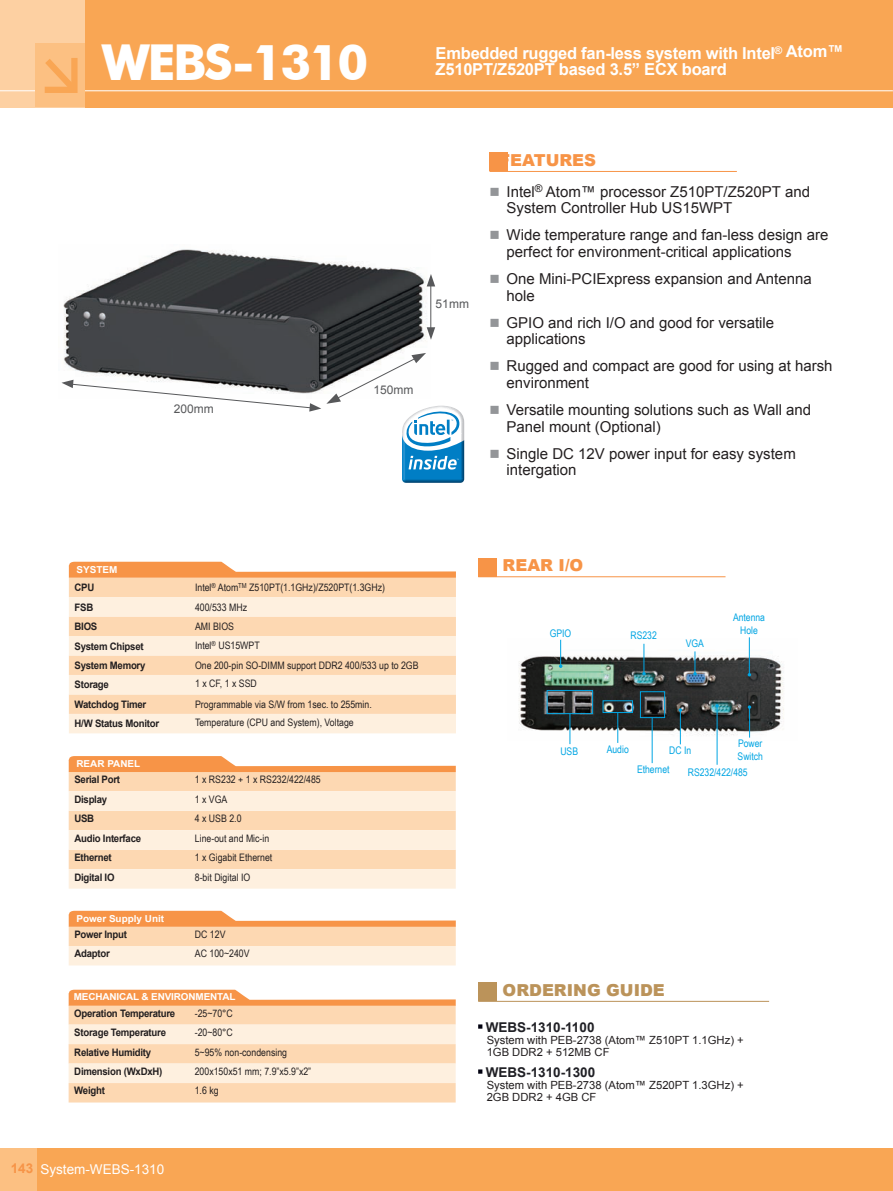
<style>
.page{position:relative;width:893px;height:1191px;background:#fff}
.page>*{position:absolute;margin:0;border:0;box-sizing:border-box;transform-origin:0 0}
.t1{font:700 49.5px "Futura BT";letter-spacing:-.05em;color:#fff}
.t2{font:700 16.5px/16.5px "Arial";letter-spacing:-.015em;color:#fff}
.t3{font:900 16.5px "Arial";color:#f79447}
.t4{font:900 16.5px "Arial";color:#bb935a}
.t5{font:15px/16.5px "Arial";color:#231f20}
.t6{font:700 13.5px "Arial";color:#202025}
.t7{font:13.5px "Arial";color:#fff}
.t8{font:700 13.5px "Arial";color:#f79447}
.t9{font:12px "Arial";color:#57585a}
.t10{font:11.25px/12px "Arial";color:#231f20}
.t11{font:10.5px/12.6px "Arial Narrow";color:#00a5e3}
.t12{font:10.35px "Arial Narrow";color:#231f20;scale:1.04 1}
.t13{font:700 10.35px "Arial";letter-spacing:-.025em;color:#231f20;scale:.93 1}
.t14{font:700 9.6px "Arial";color:#fff;scale:1.04 1}
.s1{color:#939598}
</style>
<div class="page">
<div style="left:0;top:1148px;width:893px;height:43px;background:#f9a654"></div>
<div style="left:0;top:1148px;width:36px;height:43px;background:#fcc082"></div>
<div style="left:0;top:0;width:893px;height:107px;background:#f9a654"></div>
<div style="left:0;top:0;width:85px;height:107px;background:#fdd0a2"></div>
<hr style="left:0;top:91px;width:893px;height:1px;background:#fff">
<div style="left:35px;top:44px;width:50px;height:63px;background:#fcc082"></div>
<svg style="left:44px;top:58px;width:34px;height:35px"></svg>
<svg style="left:478px;top:1024px;width:4px;height:4px"></svg>
<svg style="left:478px;top:1069px;width:4px;height:4px"></svg>
<hr style="left:489px;top:171px;width:248px;height:1px;background:#f79447">
<div style="left:489px;top:152px;width:19px;height:19px;background:#f79447"></div>
<img style="left:61px;top:249px;width:369px;height:134px">
<svg style="left:427px;top:327px;width:8px;height:13px"></svg>
<svg style="left:427px;top:274px;width:8px;height:12px"></svg>
<hr style="left:430px;top:281px;width:1px;height:55px;background:#57585a">
<img style="left:519px;top:638px;width:265px;height:102px">
<div style="left:69px;top:578px;width:387px;height:19px;background:#fdd8b2"></div>
<svg style="left:69px;top:597px;width:387px;height:136px;background:#fde5cc"></svg>
<hr style="left:652px;top:717px;width:1px;height:46px;background:#00a5e3">
<hr style="left:617px;top:713px;width:1px;height:30px;background:#00a5e3">
<hr style="left:570px;top:713px;width:1px;height:31px;background:#00a5e3">
<svg style="left:559px;top:640px;width:3px;height:28px"></svg>
<div style="left:640px;top:691px;width:25px;height:27px;border:1px solid #00a5e3"></div>
<div style="left:547px;top:690px;width:46px;height:24px;border:1px solid #00a5e3"></div>
<div style="left:603px;top:700px;width:30px;height:13px;border:1px solid #00a5e3"></div>
<hr style="left:478px;top:1001px;width:291px;height:1px;background:#bb935a">
<div style="left:478px;top:982px;width:19px;height:19px;background:#bb935a"></div>
<hr style="left:478px;top:576px;width:247px;height:1px;background:#f79447">
<div style="left:478px;top:558px;width:19px;height:18px;background:#f79447"></div>
<svg style="left:68px;top:562px;width:388px;height:16px"></svg>
<svg style="left:68px;top:756px;width:388px;height:132px;background:#fddfc1"></svg>
<svg style="left:68px;top:910px;width:388px;height:55px;background:#fcd8b7"></svg>
<svg style="left:68px;top:989px;width:388px;height:113px;background:#fcdcbc"></svg>
<hr style="left:749px;top:707px;width:1px;height:30px;background:#00a5e3">
<hr style="left:680px;top:710px;width:1px;height:34px;background:#00a5e3">
<hr style="left:717px;top:706px;width:1px;height:58px;background:#00a5e3">
<svg style="left:642px;top:644px;width:4px;height:31px"></svg>
<svg style="left:693px;top:651px;width:4px;height:24px"></svg>
<hr style="left:749px;top:637px;width:1px;height:37px;background:#00a5e3">
<svg style="left:62px;top:353px;width:402px;height:129px"></svg>
<h1 class="t1" style="left:102px;top:32px;width:268px">WEBS-1310</h1>
<p class="t2" style="left:436px;top:45px;width:409px">Embedded rugged fan-less system with Intel<sup>®</sup> Atom™<br>Z510PT/Z520PT based 3.5” ECX board</p>
<p class="t9" style="left:174px;top:400px;width:42px">200mm</p>
<p class="t9" style="left:373px;top:382px;width:42px">150mm</p>
<p class="t9" style="left:436px;top:296px;width:35px">51mm</p>
<p class="t3" style="left:499px;top:148px;width:98px">FEATURES</p>
<p class="t5" style="left:506px;top:183px;width:305px;text-indent:-17px"><span class="s1">■</span> Intel<sup>®</sup> Atom™ processor Z510PT/Z520PT and<br>System Controller Hub US15WPT</p>
<p class="t5" style="left:506px;top:227px;width:323px;text-indent:-17px"><span class="s1">■</span> Wide temperature range and fan-less design are perfect for environment-critical applications</p>
<p class="t5" style="left:506px;top:271px;width:307px;text-indent:-17px"><span class="s1">■</span> One Mini-PCIExpress expansion and Antenna hole</p>
<p class="t5" style="left:506px;top:314px;width:269px;text-indent:-17px"><span class="s1">■</span> GPIO and rich I/O and good for versatile applications</p>
<p class="t5" style="left:506px;top:358px;width:328px;text-indent:-17px"><span class="s1">■</span> Rugged and compact are good for using at harsh environment</p>
<p class="t5" style="left:506px;top:402px;width:306px;text-indent:-17px"><span class="s1">■</span> Versatile mounting solutions such as Wall and<br>Panel mount (Optional)</p>
<p class="t5" style="left:506px;top:445px;width:291px;text-indent:-17px"><span class="s1">■</span> Single DC 12V power input for easy system intergation</p>
<p class="t14" style="left:77px;top:563px;width:41px">SYSTEM</p>
<p class="t3" style="left:503px;top:553px;width:82px">REAR I/O</p>
<p class="t13" style="left:75px;top:580px;width:23px">CPU</p>
<p class="t12" style="left:195px;top:580px;width:184px">Intel<sup>®</sup> Atom<sup>TM</sup> Z510PT(1.1GHz)/Z520PT(1.3GHz)</p>
<p class="t13" style="left:75px;top:600px;width:22px">FSB</p>
<p class="t12" style="left:195px;top:599px;width:52px">400/533 MHz</p>
<p class="t13" style="left:75px;top:619px;width:26px">BIOS</p>
<p class="t12" style="left:195px;top:619px;width:39px">AMI BIOS</p>
<p class="t13" style="left:75px;top:639px;width:76px">System Chipset</p>
<p class="t12" style="left:195px;top:637px;width:64px">Intel<sup>®</sup> US15WPT</p>
<p class="t13" style="left:75px;top:658px;width:78px">System Memory</p>
<p class="t12" style="left:195px;top:657px;width:216px">One 200-pin SO-DIMM support DDR2 400/533 up to 2GB</p>
<p class="t13" style="left:75px;top:678px;width:38px">Storage</p>
<p class="t12" style="left:195px;top:676px;width:61px">1 x CF, 1 x SSD</p>
<p class="t13" style="left:75px;top:697px;width:79px">Watchdog Timer</p>
<p class="t12" style="left:195px;top:696px;width:172px">Programmable via S/W from 1sec. to 255min.</p>
<p class="t13" style="left:75px;top:717px;width:93px">H/W Status Monitor</p>
<p class="t12" style="left:195px;top:715px;width:154px">Temperature (CPU and System), Voltage</p>
<p class="t11" style="left:550px;top:626px;width:23px">GPIO</p>
<p class="t11" style="left:630px;top:629px;width:28px">RS232</p>
<p class="t11" style="left:686px;top:636px;width:20px">VGA</p>
<p class="t11" style="left:733px;top:610px;width:34px;text-align:center">Antenna<br>Hole</p>
<p class="t14" style="left:76px;top:757px;width:63px">REAR PANEL</p>
<p class="t13" style="left:74px;top:772px;width:51px">Serial Port</p>
<p class="t12" style="left:195px;top:772px;width:123px">1 x RS232 + 1 x RS232/422/485</p>
<p class="t13" style="left:74px;top:792px;width:37px">Display</p>
<p class="t12" style="left:195px;top:791px;width:33px">1 x VGA</p>
<p class="t13" style="left:74px;top:811px;width:23px">USB</p>
<p class="t12" style="left:195px;top:811px;width:46px">4 x USB 2.0</p>
<p class="t13" style="left:74px;top:831px;width:73px">Audio Interface</p>
<p class="t12" style="left:195px;top:830px;width:73px">Line-out and Mic-in</p>
<p class="t13" style="left:74px;top:850px;width:42px">Ethernet</p>
<p class="t12" style="left:195px;top:850px;width:76px">1 x Gigabit Ethernet</p>
<p class="t13" style="left:74px;top:870px;width:45px">Digital IO</p>
<p class="t12" style="left:195px;top:869px;width:55px">8-bit Digital IO</p>
<p class="t14" style="left:76px;top:912px;width:86px">Power Supply Unit</p>
<p class="t13" style="left:74px;top:927px;width:58px">Power Input</p>
<p class="t12" style="left:195px;top:926px;width:31px">DC 12V</p>
<p class="t13" style="left:74px;top:947px;width:40px">Adaptor</p>
<p class="t12" style="left:195px;top:946px;width:54px">AC 100~240V</p>
<p class="t14" style="left:74px;top:990px;width:157px">MECHANICAL &amp; ENVIRONMENTAL</p>
<p class="t13" style="left:74px;top:1006px;width:110px">Operation Temperature</p>
<p class="t12" style="left:195px;top:1005px;width:38px">-25~70°C</p>
<p class="t13" style="left:74px;top:1025px;width:100px">Storage Temperature</p>
<p class="t12" style="left:195px;top:1024px;width:38px">-20~80°C</p>
<p class="t13" style="left:74px;top:1045px;width:84px">Relative Humidity</p>
<p class="t12" style="left:195px;top:1044px;width:90px">5~95% non-condensing</p>
<p class="t13" style="left:74px;top:1064px;width:96px">Dimension (WxDxH)</p>
<p class="t12" style="left:195px;top:1063px;width:113px">200x150x51 mm; 7.9”x5.9”x2”</p>
<p class="t13" style="left:74px;top:1084px;width:35px">Weight</p>
<p class="t12" style="left:195px;top:1083px;width:24px">1.6 kg</p>
<p class="t11" style="left:738px;top:737px;width:27px">Power<br>Switch</p>
<p class="t11" style="left:560px;top:744px;width:19px">USB</p>
<p class="t11" style="left:607px;top:742px;width:24px">Audio</p>
<p class="t11" style="left:688px;top:739px;width:61px;line-height:21.8px;text-indent:-19px">DC In<br>RS232/422/485</p>
<p class="t11" style="left:637px;top:762px;width:34px">Ethernet</p>
<p class="t4" style="left:503px;top:978px;width:164px">ORDERING GUIDE</p>
<p class="t6" style="left:486px;top:1018px;width:110px">WEBS-1310-1100</p>
<p class="t10" style="left:487px;top:1033px;width:259px">System with PEB-2738 (Atom™ Z510PT 1.1GHz) +<br>1GB DDR2 + 512MB CF</p>
<p class="t6" style="left:486px;top:1063px;width:111px">WEBS-1310-1300</p>
<p class="t10" style="left:487px;top:1078px;width:259px">System with PEB-2738 (Atom™ Z520PT 1.3GHz) +<br>2GB DDR2 + 4GB CF</p>
<p class="t8" style="left:11px;top:1159px;width:24px">143</p>
<p class="t7" style="left:40px;top:1160px;width:125px">System-WEBS-1310</p>
</div>
